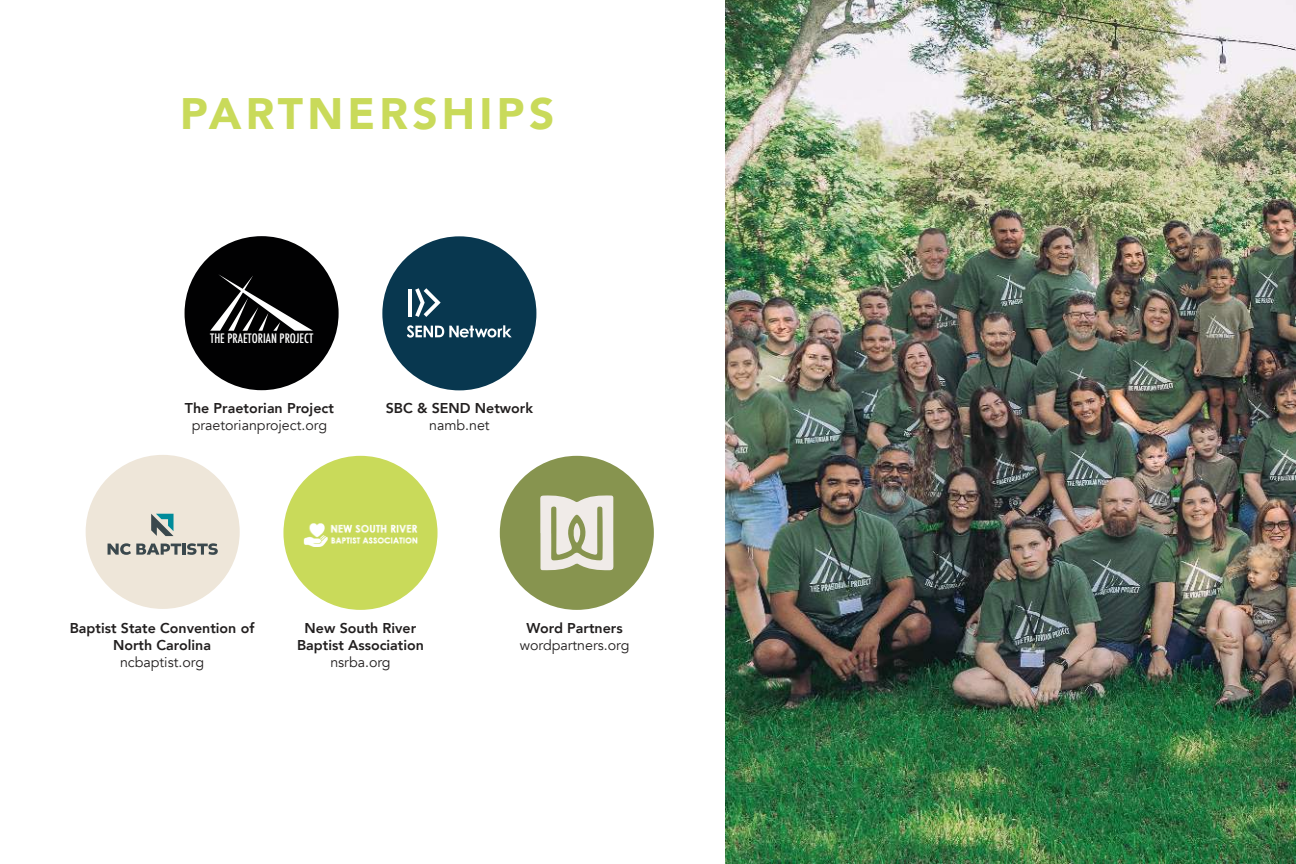
<style>
.page{position:relative;width:1296px;height:864px;background:#fff}
.page>*{position:absolute;margin:0;border:0;box-sizing:border-box;transform-origin:0 0}
.t1{font:900 44px "Avenir";letter-spacing:.1em;color:#c9da5a}
.t2{font:800 14.2px/17px "Avenir";color:#221f1f;text-align:center}
.t3{font:14.2px "Avenir";color:#221f1f}
.t4{font:500 condensed 12.6px "Futura";color:#fff}
</style>
<div class="page">
<div style="left:185px;top:236px;width:154px;height:154px;background:#010102;border-radius:50%"></div>
<div style="left:283px;top:456px;width:155px;height:154px;background:#c9da5a;border-radius:50%"></div>
<div style="left:86px;top:455px;width:154px;height:154px;background:#eee6d9;border-radius:50%"></div>
<div style="left:382px;top:236px;width:154px;height:154px;background:#08374f;border-radius:50%"></div>
<svg style="left:407px;top:325px;width:105px;height:13px"></svg>
<hr style="left:408px;top:289px;width:3px;height:28px;background:#fff">
<svg style="left:415px;top:288px;width:26px;height:29px"></svg>
<svg style="left:210px;top:274px;width:103px;height:57px"></svg>
<img style="left:726px;top:0;width:570px;height:864px">
<img style="left:303px;top:523px;width:115px;height:24px">
<div style="left:500px;top:456px;width:154px;height:154px;background:#87944f;border-radius:50%"></div>
<svg style="left:540px;top:495px;width:73px;height:75px"></svg>
<svg style="left:108px;top:543px;width:110px;height:12px"></svg>
<svg style="left:151px;top:514px;width:23px;height:22px"></svg>
<h1 class="t1" style="left:180px;top:94px;width:376px">PARTNERSHIPS</h1>
<p class="t4" style="left:210px;top:332px;width:104px">THE PRAETORIAN PROJECT</p>
<p class="t2" style="left:185px;top:401px;width:151px">The Praetorian Project</p>
<p class="t3" style="left:192px;top:419px;width:137px">praetorianproject.org</p>
<p class="t2" style="left:386px;top:401px;width:149px">SBC &amp; SEND Network</p>
<p class="t3" style="left:429px;top:419px;width:62px">namb.net</p>
<p class="t2" style="left:70px;top:621px;width:186px">Baptist State Convention of<br>North Carolina</p>
<p class="t3" style="left:120px;top:656px;width:85px">ncbaptist.org</p>
<p class="t2" style="left:297px;top:621px;width:128px">New South River<br>Baptist Association</p>
<p class="t3" style="left:330px;top:656px;width:62px">nsrba.org</p>
<p class="t2" style="left:526px;top:621px;width:98px">Word Partners</p>
<p class="t3" style="left:520px;top:639px;width:111px">wordpartners.org</p>
</div>
